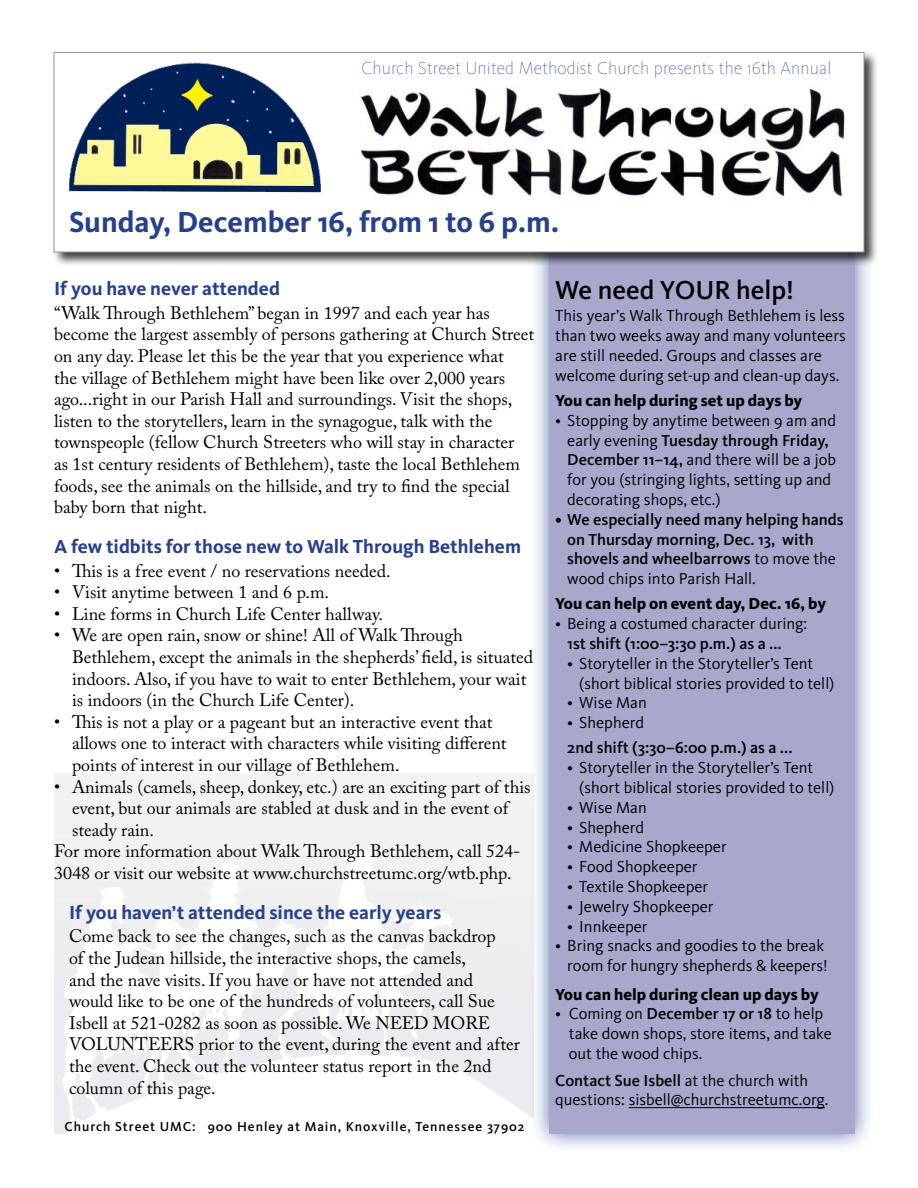
<style>
.page{position:relative;width:918px;height:1188px;background:#fff}
.page>*{position:absolute;margin:0;border:0;box-sizing:border-box;transform-origin:0 0}
.t1{font:700 30px "Kievit OT";color:#25408f}
.t2{font:500 27px "Kievit OT";color:#000}
.t3{font:700 19.5px "Kievit OT";color:#25408f}
.t4{font:18px/21.6px "Adobe Caslon Pro";color:#000}
.t5{font:100 18px "Kievit OT";letter-spacing:.01em;color:#25408f}
.t6{font:16.5px/19.8px "Kievit OT";color:#000}
.t7{font:500 16.5px/19.8px "Kievit OT";color:#000}
.t8{font:800 16.5px "Kievit OT";color:#000}
.t9{font:500 13.5px "Kievit OT";letter-spacing:.07em;color:#000}
.s1{font-weight:500}
.s2{font-weight:400}
</style>
<div class="page">
<div style="left:528px;top:223px;width:365px;height:937px;background:#25408f;opacity:.75"></div>
<div style="left:550px;top:244px;width:305px;height:890px;background:#a8a8cd"></div>
<hr style="left:629px;top:1107px;width:196px;height:1px;background:#000">
<div style="left:52px;top:50px;width:834px;height:223px;background:#000;opacity:.75"></div>
<div style="left:54px;top:52px;width:810px;height:200px;background:#fff"></div>
<img style="left:360px;top:87px;width:485px;height:110px">
<div style="left:54px;top:52px;width:810px;height:200px;border:1px solid #939598"></div>
<img style="left:69px;top:62px;width:252px;height:131px">
<p class="t5" style="left:361px;top:57px;width:471px">Church Street United Methodist Church presents the 16th Annual</p>
<h1 class="t1" style="left:69px;top:204px;width:492px">Sunday, December 16, from 1 to 6 p.m.</h1>
<p class="t3" style="left:54px;top:277px;width:227px">If you have never attended</p>
<p class="t4" style="left:54px;top:302px;width:482px">“Walk Through Bethlehem” began in 1997 and each year has become the largest assembly of persons gathering at Church Street on any day. Please let this be the year that you experience what<br>the village of Bethlehem might have been like over 2,000 years ago...right in our Parish Hall and surroundings. Visit the shops, listen to the storytellers, learn in the synagogue, talk with the townspeople (fellow Church Streeters who will stay in character<br>as 1st century residents of Bethlehem), taste the local Bethlehem foods, see the animals on the hillside, and try to find the special baby born that night.</p>
<p class="t3" style="left:54px;top:535px;width:469px">A few tidbits for those new to Walk Through Bethlehem</p>
<p class="t4" style="left:54px;top:560px;width:338px">• This is a free event / no reservations needed.</p>
<p class="t4" style="left:54px;top:581px;width:277px">• Visit anytime between 1 and 6 p.m.</p>
<p class="t4" style="left:54px;top:603px;width:330px">• Line forms in Church Life Center hallway.</p>
<p class="t4" style="left:72px;top:624px;width:463px;text-indent:-18px">• We are open rain, snow or shine! All of Walk Through Bethlehem, except the animals in the shepherds’ field, is situated indoors. Also, if you have to wait to enter Bethlehem, your wait is indoors (in the Church Life Center).</p>
<p class="t4" style="left:72px;top:711px;width:436px;text-indent:-18px">• This is not a play or a pageant but an interactive event that allows one to interact with characters while visiting different points of interest in our village of Bethlehem.</p>
<p class="t4" style="left:54px;top:776px;width:478px">• Animals (camels, sheep, donkey, etc.) are an exciting part of this</p>
<p class="t4" style="left:72px;top:797px;width:438px">event, but our animals are stabled at dusk and in the event of</p>
<p class="t4" style="left:72px;top:819px;width:84px">steady rain.</p>
<p class="t4" style="left:54px;top:840px;width:468px">For more information about Walk Through Bethlehem, call 524-</p>
<p class="t4" style="left:54px;top:862px;width:459px">3048 or visit our website at www.churchstreetumc.org/wtb.php.</p>
<p class="t3" style="left:69px;top:900px;width:374px">If you haven’t attended since the early years</p>
<p class="t4" style="left:69px;top:925px;width:452px">Come back to see the changes, such as the canvas backdrop<br>of the Judean hillside, the interactive shops, the camels,<br>and the nave visits. If you have or have not attended and would like to be one of the hundreds of volunteers, call Sue Isbell at 521-0282 as soon as possible. We NEED MORE VOLUNTEERS prior to the event, during the event and after the event. Check out the volunteer status report in the 2nd column of this page.</p>
<p class="t9" style="left:64px;top:1118px;width:462px">Church Street UMC: 900 Henley at Main, Knoxville, Tennessee 37902</p>
<h2 class="t2" style="left:555px;top:274px;width:240px">We need YOUR help!</h2>
<p class="t6" style="left:555px;top:306px;width:292px">This year’s Walk Through Bethlehem is less than two weeks away and many volunteers are still needed. Groups and classes are welcome during set-up and clean-up days.</p>
<p class="t8" style="left:555px;top:391px;width:249px">You can help during set up days by</p>
<p class="t6" style="left:567px;top:410px;width:270px;text-indent:-12px">• Stopping by anytime between 9 am and early evening <span class="s1">Tuesday through Friday, December 11–14,</span> and there will be a job for you (stringing lights, setting up and decorating shops, etc.)</p>
<p class="t7" style="left:567px;top:509px;width:278px;text-indent:-12px">• We especially need many helping hands on Thursday morning, Dec. 13, with shovels and wheelbarrows <span class="s2">to move the wood chips into Parish Hall.</span></p>
<p class="t8" style="left:555px;top:594px;width:272px">You can help on event day, Dec. 16, by</p>
<p class="t6" style="left:555px;top:614px;width:254px">• Being a costumed character during:</p>
<p class="t7" style="left:567px;top:633px;width:216px">1st shift (1:00–3:30 p.m.) as a ...</p>
<p class="t6" style="left:579px;top:653px;width:257px;text-indent:-12px">• Storyteller in the Storyteller’s Tent (short biblical stories provided to tell)</p>
<p class="t6" style="left:567px;top:693px;width:81px">• Wise Man</p>
<p class="t6" style="left:567px;top:713px;width:78px">• Shepherd</p>
<p class="t7" style="left:567px;top:738px;width:227px">2nd shift (3:30–6:00 p.m.) as a ...</p>
<p class="t6" style="left:579px;top:758px;width:257px;text-indent:-12px">• Storyteller in the Storyteller’s Tent (short biblical stories provided to tell)</p>
<p class="t6" style="left:567px;top:797px;width:81px">• Wise Man</p>
<p class="t6" style="left:567px;top:817px;width:78px">• Shepherd</p>
<p class="t6" style="left:567px;top:837px;width:161px">• Medicine Shopkeeper</p>
<p class="t6" style="left:567px;top:857px;width:132px">• Food Shopkeeper</p>
<p class="t6" style="left:567px;top:876px;width:142px">• Textile Shopkeeper</p>
<p class="t6" style="left:567px;top:896px;width:148px">• Jewelry Shopkeeper</p>
<p class="t6" style="left:567px;top:916px;width:82px">• Innkeeper</p>
<p class="t6" style="left:555px;top:936px;width:274px;text-align:right">• Bring snacks and goodies to the break room for hungry shepherds &amp; keepers!</p>
<p class="t8" style="left:555px;top:984px;width:265px">You can help during clean up days by</p>
<p class="t6" style="left:569px;top:1004px;width:265px;text-indent:-13px">• Coming on <span class="s1">December 17 or 18</span> to help take down shops, store items, and take out the wood chips.</p>
<p class="t6" style="left:555px;top:1070px;width:275px"><span class="s1">Contact Sue Isbell</span> at the church with questions: sisbell@churchstreetumc.org.</p>
</div>
